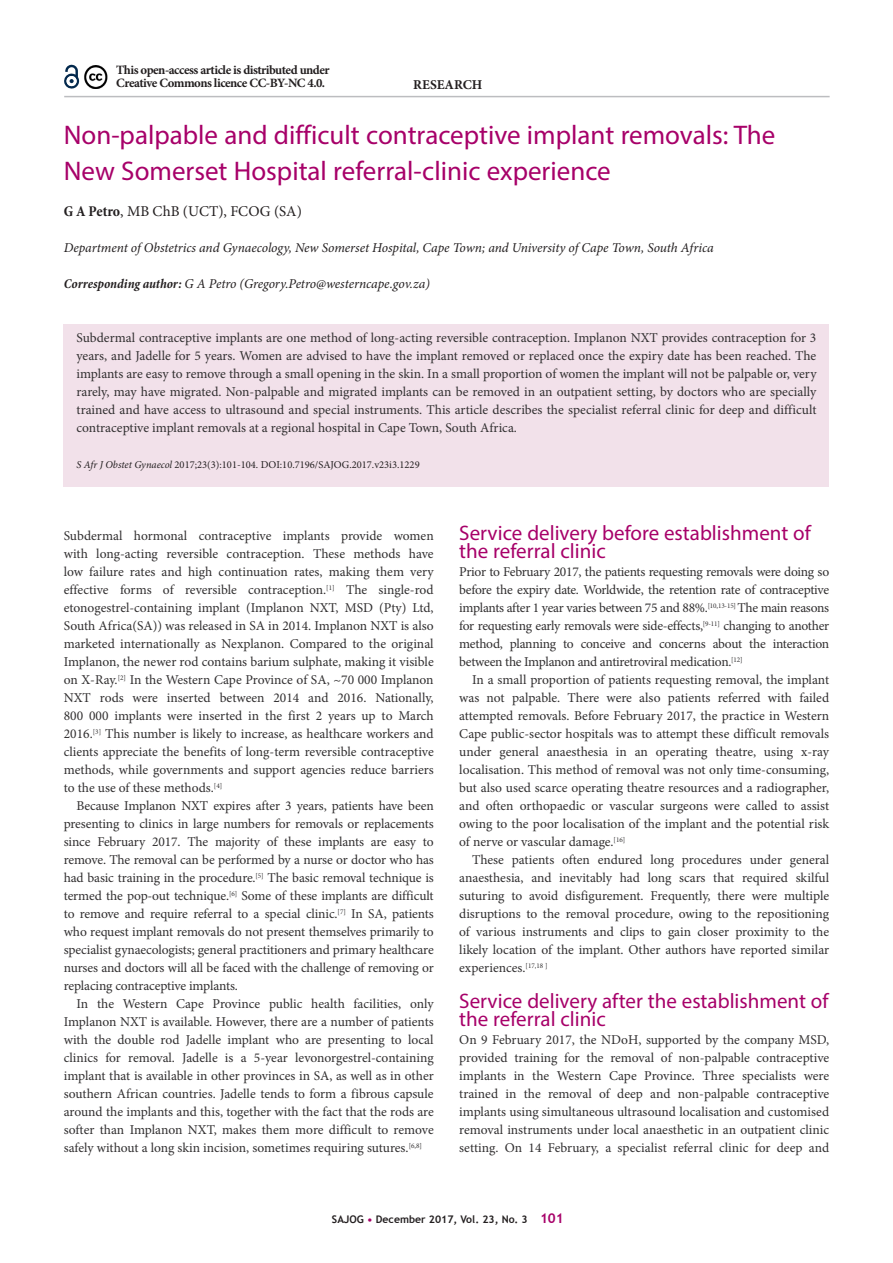
<style>
.page{position:relative;width:893px;height:1263px;background:#fff}
.page>*{position:absolute;margin:0;border:0;box-sizing:border-box;transform-origin:0 0}
.A_HEAD{font:27px/36px "Myriad Pro";color:#a70169}
.B_HEAD{font:21px/18px "Myriad Pro";color:#a70169}
.AUTHORS_NAME{font:15px "Minion Pro";color:#231f20}
.BODY_TEXT{font:13.5px/18px "Minion Pro";letter-spacing:-.005em;color:#312f30;text-align:justify}
.BODY_TEXT_INDENT{font:13.5px/18px "Minion Pro";letter-spacing:-.005em;color:#312f30;text-align:justify}
.AUTHOR_DETAILS{font:italic 13.5px "Minion Pro";letter-spacing:-.005em;color:#231f20}
.CORRESPONDING_AUTHOR{font:italic 13.5px "Minion Pro";letter-spacing:-.01em;color:#231f20}
.t1{font:700 13.5px "Minion Pro";color:#231f20}
.BODY_TEXT_1ST_PARAGR{font:700 12.75px/13.5px "Minion Pro";letter-spacing:-.04em;color:#231f20}
.S_AFR_MED{font:10.5px "Minion Pro";color:#231f20}
.t2{font:700 10.5px "Trebuchet MS";color:#231f20}
.s1{font-weight:700;font-stretch:condensed}
.s2{font-style:italic}
.s3{color:#a70169}
.s4{font-size:13.5px;color:#a70169}
</style>
<div class="page">
<hr style="left:64px;top:96px;width:766px;height:1px;background:#bcbdc0">
<div style="left:64px;top:324px;width:765px;height:162px;background:#f2e1ea"></div>
<svg style="left:64px;top:64px;width:16px;height:25px"></svg>
<img style="left:84px;top:65px;width:24px;height:23px">
<p class="BODY_TEXT_1ST_PARAGR" style="left:116px;top:63px;width:215px">This open-access article is distributed under<br>Creative Commons licence CC-BY-NC 4.0.</p>
<p class="t1" style="left:413px;top:75px;width:71px">RESEARCH</p>
<h1 class="A_HEAD" style="left:64px;top:117px;width:713px">Non-palpable and difficult contraceptive implant removals: The<br>New Somerset Hospital referral-clinic experience</h1>
<p class="AUTHORS_NAME" style="left:64px;top:201px;width:240px"><span class="s1">G A Petro</span>, MB ChB (UCT), FCOG (SA)</p>
<p class="AUTHOR_DETAILS" style="left:64px;top:238px;width:651px">Department of Obstetrics and Gynaecology, New Somerset Hospital, Cape Town; and University of Cape Town, South Africa</p>
<p class="CORRESPONDING_AUTHOR" style="left:64px;top:274px;width:368px"><span class="s1">Corresponding author:</span> G A Petro (Gregory.Petro@westerncape.gov.za)</p>
<p class="BODY_TEXT" style="left:77px;top:329px;width:741px">Subdermal contraceptive implants are one method of long-acting reversible contraception. Implanon NXT provides contraception for 3 years, and Jadelle for 5 years. Women are advised to have the implant removed or replaced once the expiry date has been reached. The implants are easy to remove through a small opening in the skin. In a small proportion of women the implant will not be palpable or, very rarely, may have migrated. Non-palpable and migrated implants can be removed in an outpatient setting, by doctors who are specially trained and have access to ultrasound and special instruments. This article describes the specialist referral clinic for deep and difficult contraceptive implant removals at a regional hospital in Cape Town, South Africa.</p>
<p class="S_AFR_MED" style="left:77px;top:458px;width:345px"><span class="s2">S Afr J Obstet Gynaecol</span> 2017;23(3):101-104. DOI:10.7196/SAJOG.2017.v23i3.1229</p>
<p class="BODY_TEXT" style="left:64px;top:527px;width:371px">Subdermal hormonal contraceptive implants provide women with long-acting reversible contraception. These methods have low failure rates and high continuation rates, making them very effective forms of reversible contraception.<sup>[1]</sup> The single-rod etonogestrel-containing implant (Implanon NXT, MSD (Pty) Ltd, South Africa(SA)) was released in SA in 2014. Implanon NXT is also marketed internationally as Nexplanon. Compared to the original Implanon, the newer rod contains barium sulphate, making it visible on X-Ray.<sup>[2]</sup> In the Western Cape Province of SA, ~70 000 Implanon NXT rods were inserted between 2014 and 2016. Nationally, 800 000 implants were inserted in the first 2 years up to March 2016.<sup>[3]</sup> This number is likely to increase, as healthcare workers and clients appreciate the benefits of long-term reversible contraceptive methods, while governments and support agencies reduce barriers to the use of these methods.<sup>[4]</sup></p>
<p class="BODY_TEXT_INDENT" style="left:64px;top:797px;width:371px;text-indent:13px">Because Implanon NXT expires after 3 years, patients have been presenting to clinics in large numbers for removals or replacements since February 2017. The majority of these implants are easy to remove. The removal can be performed by a nurse or doctor who has had basic training in the procedure.<sup>[5]</sup> The basic removal technique is termed the pop-out technique.<sup>[6]</sup> Some of these implants are difficult to remove and require referral to a special clinic.<sup>[7]</sup> In SA, patients who request implant removals do not present themselves primarily to specialist gynaecologists; general practitioners and primary healthcare nurses and doctors will all be faced with the challenge of removing or replacing contraceptive implants.</p>
<p class="BODY_TEXT_INDENT" style="left:64px;top:995px;width:371px;text-indent:13px">In the Western Cape Province public health facilities, only Implanon NXT is available. However, there are a number of patients with the double rod Jadelle implant who are presenting to local clinics for removal. Jadelle is a 5-year levonorgestrel-containing implant that is available in other provinces in SA, as well as in other southern African countries. Jadelle tends to form a fibrous capsule around the implants and this, together with the fact that the rods are softer than Implanon NXT, makes them more difficult to remove safely without a long skin incision, sometimes requiring sutures.<sup>[6,8]</sup></p>
<h2 class="B_HEAD" style="left:459px;top:524px;width:353px">Service delivery before establishment of the referral clinic</h2>
<p class="BODY_TEXT" style="left:459px;top:563px;width:371px">Prior to February 2017, the patients requesting removals were doing so before the expiry date. Worldwide, the retention rate of contraceptive implants after 1 year varies between 75 and 88%.<sup>[10,13-15]</sup> The main reasons for requesting early removals were side-effects,<sup>[9-11]</sup> changing to another method, planning to conceive and concerns about the interaction between the Implanon and antiretroviral medication.<sup>[12]</sup></p>
<p class="BODY_TEXT_INDENT" style="left:459px;top:671px;width:371px;text-indent:13px">In a small proportion of patients requesting removal, the implant was not palpable. There were also patients referred with failed attempted removals. Before February 2017, the practice in Western Cape public-sector hospitals was to attempt these difficult removals under general anaesthesia in an operating theatre, using x-ray localisation. This method of removal was not only time-consuming, but also used scarce operating theatre resources and a radiographer, and often orthopaedic or vascular surgeons were called to assist owing to the poor localisation of the implant and the potential risk of nerve or vascular damage.<sup>[16]</sup></p>
<p class="BODY_TEXT_INDENT" style="left:459px;top:851px;width:371px;text-indent:13px">These patients often endured long procedures under general anaesthesia, and inevitably had long scars that required skilful suturing to avoid disfigurement. Frequently, there were multiple disruptions to the removal procedure, owing to the repositioning of various instruments and clips to gain closer proximity to the likely location of the implant. Other authors have reported similar experiences.<sup>[17,18</sup> <sup>]</sup></p>
<h2 class="B_HEAD" style="left:459px;top:992px;width:371px">Service delivery after the establishment of the referral clinic</h2>
<p class="BODY_TEXT" style="left:459px;top:1031px;width:371px">On 9 February 2017, the NDoH, supported by the company MSD, provided training for the removal of non-palpable contraceptive implants in the Western Cape Province. Three specialists were trained in the removal of deep and non-palpable contraceptive implants using simultaneous ultrasound localisation and customised removal instruments under local anaesthetic in an outpatient clinic setting. On 14 February, a specialist referral clinic for deep and</p>
<p class="t2" style="left:332px;top:1213px;width:233px">SAJOG <span class="s3">•</span> December 2017, Vol. 23, No. 3 <span class="s4">101</span></p>
</div>
